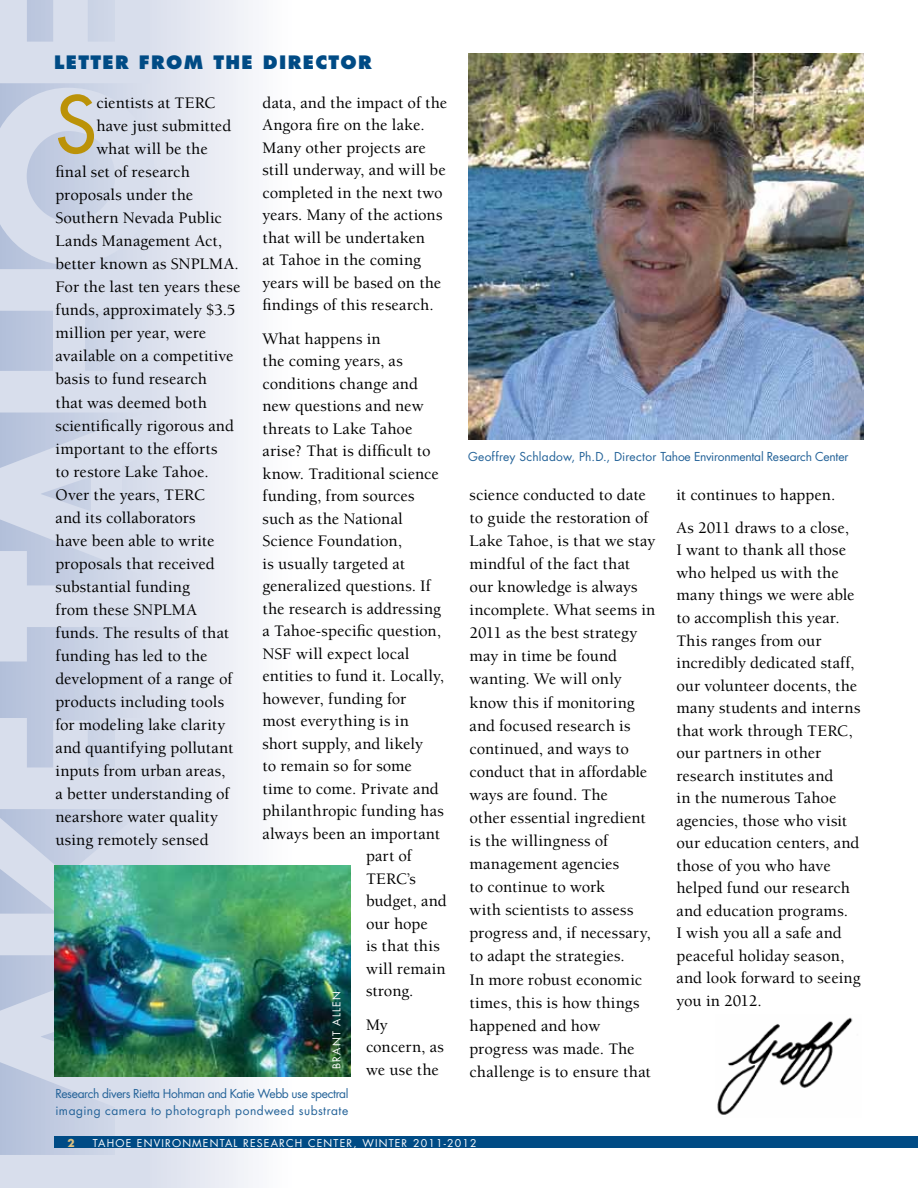
<style>
.page{position:relative;width:918px;height:1188px;background:#fff}
.page>*{position:absolute;margin:0;border:0;box-sizing:border-box;transform-origin:0 0}
.t1{font:500 76.2px "Futura Std";color:#bb9208}
.t2{font:800 18px "Futura Std";letter-spacing:.075em;color:#004b85}
.t3{font:500 16.5px/22.5px "Berkeley Std";letter-spacing:.005em;color:#000}
.t4{font:12px/16.5px "Futura Std";letter-spacing:-.01em;color:#236298}
.t5{font:10.5px "Futura UC Davis";letter-spacing:.115em;color:#fff}
.t6{font:10.5px "Futura Std";color:#fff}
.t7{font:700 10.5px "Futura Std";color:#ddc180}
</style>
<div class="page">
<svg style="left:155px;top:0;width:182px;height:1188px"></svg>
<svg style="left:0;top:0;width:155px;height:1188px;fill:#d8deec"></svg>
<div style="left:54px;top:1137px;width:864px;height:11px;background:#004b85"></div>
<img style="left:717px;top:1017px;width:136px;height:98px">
<img style="left:468px;top:54px;width:396px;height:385px">
<img style="left:54px;top:866px;width:297px;height:211px">
<p class="t2" style="left:54px;top:51px;width:319px">LETTER FROM THE DIRECTOR</p>
<h1 class="t1" style="left:56px;top:77px;width:42px">S</h1>
<p class="t3" style="left:96px;top:92px;width:121px">cientists at TERC</p>
<p class="t3" style="left:96px;top:115px;width:136px">have just submitted</p>
<p class="t3" style="left:96px;top:138px;width:113px">what will be the</p>
<p class="t3" style="left:56px;top:161px;width:136px">final set of research</p>
<p class="t3" style="left:56px;top:184px;width:139px">proposals under the</p>
<p class="t3" style="left:56px;top:207px;width:168px">Southern Nevada Public</p>
<p class="t3" style="left:56px;top:230px;width:168px">Lands Management Act,</p>
<p class="t3" style="left:56px;top:253px;width:185px">better known as SNPLMA.</p>
<p class="t3" style="left:56px;top:276px;width:186px">For the last ten years these</p>
<p class="t3" style="left:56px;top:299px;width:181px">funds, approximately $3.5</p>
<p class="t3" style="left:56px;top:322px;width:152px">million per year, were</p>
<p class="t3" style="left:56px;top:345px;width:180px">available on a competitive</p>
<p class="t3" style="left:56px;top:368px;width:153px">basis to fund research</p>
<p class="t3" style="left:56px;top:391px;width:153px">that was deemed both</p>
<p class="t3" style="left:56px;top:414px;width:180px">scientifically rigorous and</p>
<p class="t3" style="left:56px;top:438px;width:164px">important to the efforts</p>
<p class="t3" style="left:56px;top:461px;width:155px">to restore Lake Tahoe.</p>
<p class="t3" style="left:56px;top:484px;width:151px">Over the years, TERC</p>
<p class="t3" style="left:56px;top:507px;width:142px">and its collaborators</p>
<p class="t3" style="left:56px;top:530px;width:160px">have been able to write</p>
<p class="t3" style="left:56px;top:553px;width:161px">proposals that received</p>
<p class="t3" style="left:56px;top:576px;width:136px">substantial funding</p>
<p class="t3" style="left:56px;top:599px;width:143px">from these SNPLMA</p>
<p class="t3" style="left:56px;top:622px;width:175px">funds. The results of that</p>
<p class="t3" style="left:56px;top:645px;width:153px">funding has led to the</p>
<p class="t3" style="left:56px;top:668px;width:178px">development of a range of</p>
<p class="t3" style="left:56px;top:691px;width:170px">products including tools</p>
<p class="t3" style="left:56px;top:714px;width:171px">for modeling lake clarity</p>
<p class="t3" style="left:56px;top:737px;width:179px">and quantifying pollutant</p>
<p class="t3" style="left:56px;top:760px;width:171px">inputs from urban areas,</p>
<p class="t3" style="left:56px;top:783px;width:176px">a better understanding of</p>
<p class="t3" style="left:56px;top:806px;width:164px">nearshore water quality</p>
<p class="t3" style="left:56px;top:829px;width:155px">using remotely sensed</p>
<p class="t3" style="left:262px;top:92px;width:186px">data, and the impact of the<br>Angora fire on the lake.<br>Many other projects are still underway, and will be completed in the next two years. Many of the actions that will be undertaken<br>at Tahoe in the coming years will be based on the findings of this research.</p>
<p class="t3" style="left:262px;top:328px;width:120px">What happens in</p>
<p class="t3" style="left:262px;top:350px;width:142px">the coming years, as</p>
<p class="t3" style="left:262px;top:373px;width:157px">conditions change and</p>
<p class="t3" style="left:262px;top:395px;width:163px">new questions and new</p>
<p class="t3" style="left:262px;top:418px;width:151px">threats to Lake Tahoe</p>
<p class="t3" style="left:262px;top:440px;width:170px">arise? That is difficult to</p>
<p class="t3" style="left:262px;top:463px;width:178px">know. Traditional science</p>
<p class="t3" style="left:262px;top:485px;width:154px">funding, from sources</p>
<p class="t3" style="left:262px;top:508px;width:142px">such as the National</p>
<p class="t3" style="left:262px;top:530px;width:141px">Science Foundation,</p>
<p class="t3" style="left:262px;top:553px;width:144px">is usually targeted at</p>
<p class="t3" style="left:262px;top:575px;width:170px">generalized questions. If</p>
<p class="t3" style="left:262px;top:598px;width:180px">the research is addressing</p>
<p class="t3" style="left:262px;top:620px;width:180px">a Tahoe-specific question,</p>
<p class="t3" style="left:262px;top:643px;width:149px">NSF will expect local</p>
<p class="t3" style="left:262px;top:665px;width:183px">entities to fund it. Locally,</p>
<p class="t3" style="left:262px;top:688px;width:145px">however, funding for</p>
<p class="t3" style="left:262px;top:710px;width:148px">most everything is in</p>
<p class="t3" style="left:262px;top:733px;width:162px">short supply, and likely</p>
<p class="t3" style="left:262px;top:755px;width:151px">to remain so for some</p>
<p class="t3" style="left:262px;top:778px;width:178px">time to come. Private and</p>
<p class="t3" style="left:262px;top:800px;width:183px">philanthropic funding has</p>
<p class="t3" style="left:262px;top:823px;width:179px">always been an important</p>
<p class="t3" style="left:366px;top:845px;width:47px">part of</p>
<p class="t3" style="left:366px;top:868px;width:52px">TERC’s</p>
<p class="t3" style="left:366px;top:890px;width:82px">budget, and</p>
<p class="t3" style="left:366px;top:913px;width:63px">our hope</p>
<p class="t3" style="left:366px;top:935px;width:75px">is that this</p>
<p class="t3" style="left:366px;top:958px;width:81px">will remain</p>
<p class="t3" style="left:366px;top:980px;width:49px">strong.</p>
<p class="t3" style="left:366px;top:1014px;width:79px">My concern, as we use the</p>
<p class="t6" style="left:330px;top:1069px;width:79px;rotate:-90deg">Brant Allen</p>
<p class="t4" style="left:56px;top:1085px;width:295px">Research divers Rietta Hohman and Katie Webb use spectral imaging camera to photograph pondweed substrate</p>
<p class="t4" style="left:468px;top:449px;width:382px">Geoffrey Schladow, Ph.D., Director Tahoe Environmental Research Center</p>
<p class="t3" style="left:470px;top:483px;width:187px;line-height:23.1px">science conducted to date to guide the restoration of<br>Lake Tahoe, is that we stay mindful of the fact that our knowledge is always incomplete. What seems in<br>2011 as the best strategy may in time be found wanting. We will only know this if monitoring and focused research is continued, and ways to conduct that in affordable ways are found. The<br>other essential ingredient is the willingness of management agencies<br>to continue to work<br>with scientists to assess progress and, if necessary, to adapt the strategies.<br>In more robust economic times, this is how things happened and how progress was made. The challenge is to ensure that</p>
<p class="t3" style="left:676px;top:478px;width:174px;line-height:33.3px">it continues to happen.<br>As 2011 draws to a close,</p>
<p class="t3" style="left:676px;top:539px;width:186px">I want to thank all those who helped us with the many things we were able to accomplish this year.<br>This ranges from our incredibly dedicated staff, our volunteer docents, the many students and interns that work through TERC, our partners in other research institutes and<br>in the numerous Tahoe agencies, those who visit our education centers, and those of you who have helped fund our research and education programs.<br>I wish you all a safe and peaceful holiday season, and look forward to seeing you in 2012.</p>
<p class="t7" style="left:68px;top:1136px;width:9px">2</p>
<p class="t5" style="left:93px;top:1136px;width:278px">TAHOE ENVIRONMENTAL RESEARCH CENTER, WINTER</p>
<p class="t5" style="left:413px;top:1136px;width:65px">2011-2012</p>
</div>
